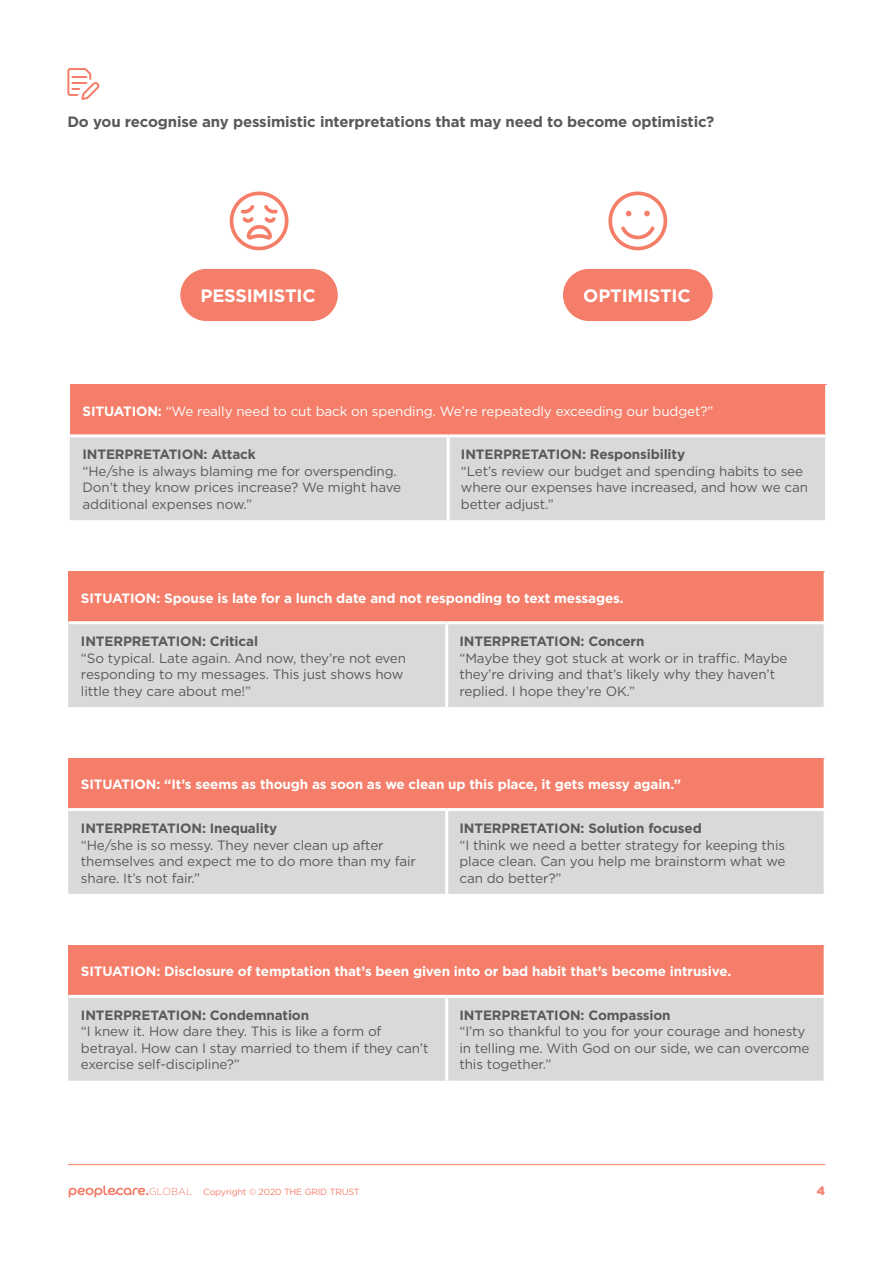
<style>
.page{position:relative;width:893px;height:1263px;background:#fff}
.page>*{position:absolute;margin:0;border:0;box-sizing:border-box;transform-origin:0 0}
.t1{font:700 18px "Gotham";letter-spacing:-.01em;color:#fff}
.t2{font:700 15px "Gotham";letter-spacing:-.01em;color:#58595b}
.t3{font:13.5px/16.5px "Gotham";letter-spacing:-.01em;color:#58595b}
.t4{font:700 13.5px "Gotham";letter-spacing:-.01em;color:#fff}
.t5{font:700 13.5px "Gotham";letter-spacing:-.01em;color:#58595b}
.t6{font:13.5px "Gotham";letter-spacing:-.01em;color:#fff}
.t7{font:900 12px "Gotham";color:#f47e69}
.t8{font:9px "Gotham";letter-spacing:-.02em;color:#f47e69}
.s1{font-weight:700}
</style>
<div class="page">
<div style="left:68px;top:572px;width:757px;height:51px;background:#f47e69"></div>
<div style="left:68px;top:624px;width:756px;height:83px;background:#d9d9d9"></div>
<hr style="left:824px;top:572px;width:3px;height:49px;background:#fff">
<hr style="left:68px;top:621px;width:379px;height:3px;background:#fff">
<hr style="left:447px;top:621px;width:380px;height:3px;background:#fff">
<hr style="left:445px;top:624px;width:3px;height:83px;background:#fff">
<div style="left:68px;top:758px;width:757px;height:51px;background:#f47e69"></div>
<div style="left:68px;top:811px;width:756px;height:83px;background:#d9d9d9"></div>
<hr style="left:824px;top:758px;width:3px;height:50px;background:#fff">
<hr style="left:68px;top:808px;width:379px;height:3px;background:#fff">
<hr style="left:447px;top:808px;width:380px;height:3px;background:#fff">
<hr style="left:445px;top:811px;width:3px;height:83px;background:#fff">
<div style="left:68px;top:945px;width:757px;height:51px;background:#f47e69"></div>
<div style="left:68px;top:998px;width:756px;height:83px;background:#d9d9d9"></div>
<hr style="left:824px;top:945px;width:3px;height:50px;background:#fff">
<hr style="left:68px;top:995px;width:379px;height:3px;background:#fff">
<hr style="left:447px;top:995px;width:380px;height:3px;background:#fff">
<hr style="left:445px;top:998px;width:3px;height:83px;background:#fff">
<div style="left:70px;top:385px;width:757px;height:51px;background:#f47e69"></div>
<div style="left:70px;top:437px;width:755px;height:83px;background:#d9d9d9"></div>
<hr style="left:825px;top:385px;width:3px;height:49px;background:#fff">
<hr style="left:70px;top:434px;width:378px;height:3px;background:#fff">
<hr style="left:448px;top:434px;width:380px;height:3px;background:#fff">
<hr style="left:447px;top:437px;width:3px;height:83px;background:#fff">
<div style="left:180px;top:269px;width:158px;height:52px;background:#f47e69;border-radius:26px"></div>
<div style="left:563px;top:269px;width:150px;height:52px;background:#f47e69;border-radius:26px"></div>
<svg style="left:67px;top:68px;width:32px;height:32px"></svg>
<svg style="left:230px;top:192px;width:58px;height:58px"></svg>
<svg style="left:608px;top:192px;width:59px;height:58px"></svg>
<hr style="left:68px;top:1164px;width:757px;height:1px;background:#f47e69">
<svg style="left:69px;top:1185px;width:123px;height:12px"></svg>
<p class="t2" style="left:67px;top:112px;width:648px">Do you recognise any pessimistic interpretations that may need to become optimistic?</p>
<h1 class="t1" style="left:201px;top:283px;width:117px">PESSIMISTIC</h1>
<h1 class="t1" style="left:583px;top:283px;width:109px">OPTIMISTIC</h1>
<p class="t6" style="left:82px;top:402px;width:633px"><span class="s1">SITUATION:</span> “We really need to cut back on spending. We’re repeatedly exceeding our budget?”</p>
<p class="t5" style="left:82px;top:446px;width:175px">INTERPRETATION: Attack</p>
<p class="t3" style="left:82px;top:463px;width:320px">“He/she is always blaming me for overspending.<br>Don’t they know prices increase? We might have additional expenses now.”</p>
<p class="t5" style="left:461px;top:446px;width:226px">INTERPRETATION: Responsibility</p>
<p class="t3" style="left:461px;top:463px;width:349px">“Let’s review our budget and spending habits to see where our expenses have increased, and how we can better adjust.”</p>
<p class="t4" style="left:81px;top:589px;width:544px">SITUATION: Spouse is late for a lunch date and not responding to text messages.</p>
<p class="t5" style="left:81px;top:632px;width:179px">INTERPRETATION: Critical</p>
<p class="t3" style="left:81px;top:649px;width:327px">“So typical. Late again. And now, they’re not even responding to my messages. This just shows how little they care about me!”</p>
<p class="t5" style="left:459px;top:632px;width:187px">INTERPRETATION: Concern</p>
<p class="t3" style="left:459px;top:649px;width:330px">“Maybe they got stuck at work or in traffic. Maybe they’re driving and that’s likely why they haven’t replied. I hope they’re OK.”</p>
<p class="t4" style="left:81px;top:776px;width:602px">SITUATION: “It’s seems as though as soon as we clean up this place, it gets messy again.”</p>
<p class="t5" style="left:81px;top:819px;width:198px">INTERPRETATION: Inequality</p>
<p class="t3" style="left:81px;top:836px;width:337px">“He/she is so messy. They never clean up after themselves and expect me to do more than my fair share. It’s not fair.”</p>
<p class="t5" style="left:459px;top:819px;width:244px">INTERPRETATION: Solution focused</p>
<p class="t3" style="left:459px;top:836px;width:328px;text-align:justify">“I think we need a better strategy for keeping this place clean. Can you help me brainstorm what we can do better?”</p>
<p class="t4" style="left:81px;top:962px;width:652px">SITUATION: Disclosure of temptation that’s been given into or bad habit that’s become intrusive.</p>
<p class="t5" style="left:81px;top:1006px;width:230px">INTERPRETATION: Condemnation</p>
<p class="t3" style="left:81px;top:1023px;width:349px">“I knew it. How dare they. This is like a form of betrayal. How can I stay married to them if they can’t exercise self-discipline?”</p>
<p class="t5" style="left:459px;top:1006px;width:213px">INTERPRETATION: Compassion</p>
<p class="t3" style="left:459px;top:1023px;width:352px">“I’m so thankful to you for your courage and honesty in telling me. With God on our side, we can overcome this together.”</p>
<p class="t8" style="left:203px;top:1186px;width:158px">Copyright © 2020 THE GRID TRUST</p>
<p class="t7" style="left:817px;top:1182px;width:10px">4</p>
</div>
